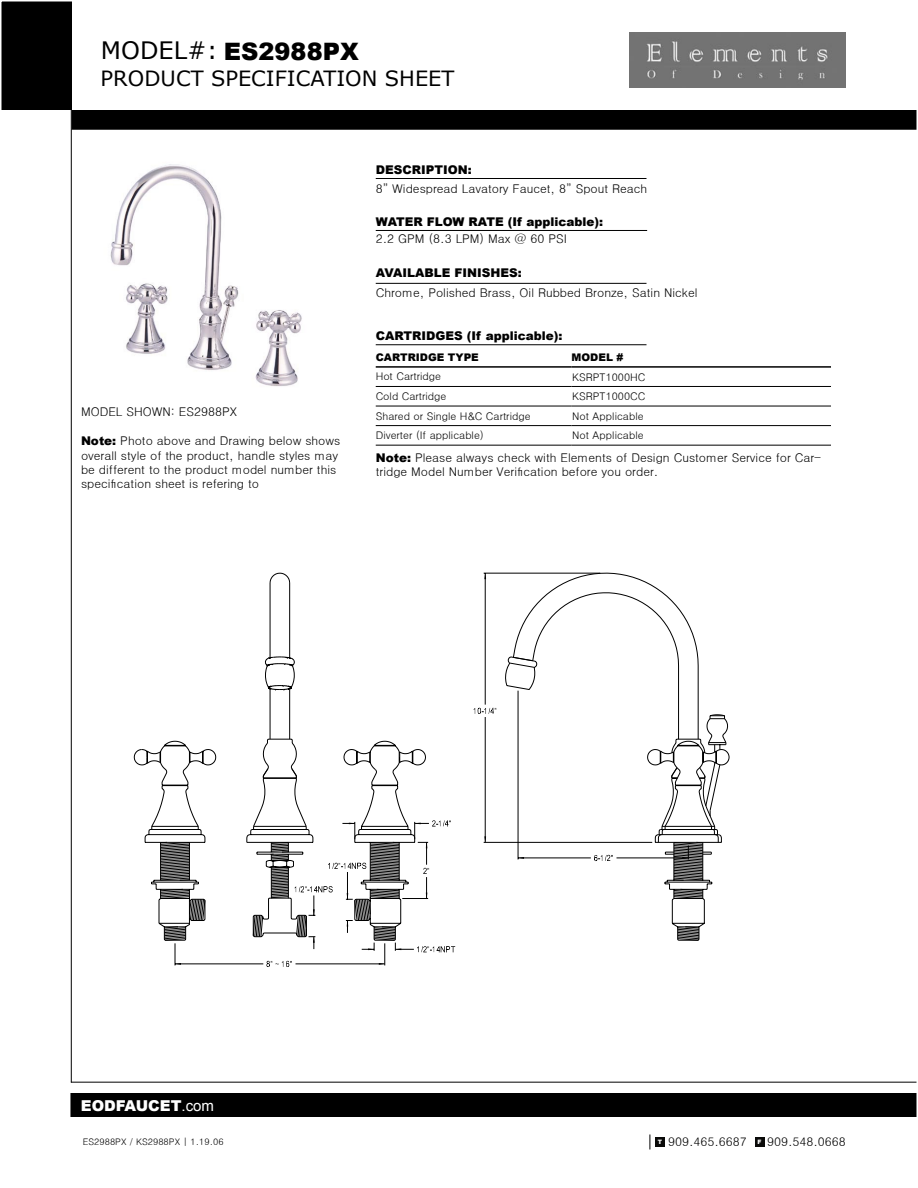
<style>
.page{position:relative;width:918px;height:1188px;background:#fff}
.page>*{position:absolute;margin:0;border:0;box-sizing:border-box;transform-origin:0 0}
.t1{font:900 24px "Arial";color:#000}
.t2{font:21px "Verdana";color:#000}
.t3{font:900 15px "Arial";color:#fff}
.t4{font:12px/14.4px "Dotum";color:#000}
.t5{font:900 12px "Arial";color:#000}
.t6{font:10.5px/19.5px "Dotum";color:#000}
.t7{font:900 10.5px "Arial";color:#000}
.t8{font:9px "Dotum";color:#000}
.t9{font:900 6px "Arial";color:#fff}
.s1{font-family:"Verdana";font-weight:400}
.s2{font-family:"Arial";font-weight:900}
.s3{font-weight:400}
</style>
<div class="page">
<svg style="left:650px;top:1134px;width:1px;height:15px"></svg>
<div style="left:655px;top:1137px;width:10px;height:9px;background:#0a0a09"></div>
<div style="left:755px;top:1137px;width:9px;height:9px;background:#0a0a09"></div>
<div style="left:0;top:0;width:72px;height:110px;background:#000"></div>
<hr style="left:71px;top:87px;width:1px;height:996px;background:#000">
<div style="left:71px;top:1094px;width:846px;height:22px;background:#000"></div>
<div style="left:70px;top:1093px;width:848px;height:24px;border:2px solid #000"></div>
<hr style="left:71px;top:1082px;width:847px;height:1px;background:#000">
<img style="left:630px;top:33px;width:216px;height:54px">
<div style="left:72px;top:111px;width:845px;height:18px;background:#000"></div>
<div style="left:72px;top:110px;width:846px;height:20px;border:2px solid #000"></div>
<hr style="left:376px;top:178px;width:270px;height:1px;background:#000">
<hr style="left:376px;top:230px;width:271px;height:1px;background:#000">
<hr style="left:376px;top:283px;width:270px;height:1px;background:#000">
<hr style="left:376px;top:344px;width:270px;height:1px;background:#000">
<hr style="left:376px;top:366px;width:196px;height:2px;background:#000">
<hr style="left:572px;top:366px;width:259px;height:2px;background:#000">
<hr style="left:376px;top:386px;width:196px;height:1px;background:#000">
<hr style="left:572px;top:386px;width:259px;height:1px;background:#000">
<hr style="left:376px;top:406px;width:196px;height:1px;background:#000">
<hr style="left:572px;top:406px;width:259px;height:1px;background:#000">
<hr style="left:376px;top:425px;width:196px;height:1px;background:#000">
<hr style="left:572px;top:425px;width:259px;height:1px;background:#000">
<hr style="left:376px;top:445px;width:196px;height:1px;background:#000">
<hr style="left:572px;top:445px;width:259px;height:1px;background:#000">
<svg style="left:505px;top:577px;width:223px;height:278px"></svg>
<svg style="left:513px;top:573px;width:120px;height:88px"></svg>
<svg style="left:172px;top:583px;width:123px;height:158px"></svg>
<svg style="left:473px;top:708px;width:23px;height:6px"></svg>
<hr style="left:484px;top:573px;width:116px;height:1px;background:#000">
<hr style="left:484px;top:842px;width:168px;height:1px;background:#000">
<hr style="left:485px;top:573px;width:1px;height:132px;background:#000">
<hr style="left:485px;top:717px;width:1px;height:125px;background:#000">
<svg style="left:134px;top:741px;width:321px;height:226px"></svg>
<svg style="left:594px;top:855px;width:19px;height:6px"></svg>
<hr style="left:518px;top:691px;width:1px;height:168px;background:#000">
<hr style="left:518px;top:858px;width:73px;height:1px;background:#000">
<hr style="left:617px;top:858px;width:71px;height:1px;background:#000">
<svg style="left:647px;top:741px;width:83px;height:200px"></svg>
<img style="left:110px;top:164px;width:192px;height:223px">
<svg style="left:917px;top:110px;width:1px;height:1007px"></svg>
<h1 class="t1" style="left:101px;top:34px;width:259px"><span class="s1">MODEL#:</span> ES2988PX</h1>
<h2 class="t2" style="left:101px;top:65px;width:355px">PRODUCT SPECIFICATION SHEET</h2>
<p class="t5" style="left:376px;top:161px;width:97px">DESCRIPTION:</p>
<p class="t4" style="left:376px;top:181px;width:273px">8” Widespread Lavatory Faucet, 8” Spout Reach</p>
<p class="t5" style="left:376px;top:213px;width:229px">WATER FLOW RATE (If applicable):</p>
<p class="t5" style="left:376px;top:264px;width:147px">AVAILABLE FINISHES:</p>
<p class="t4" style="left:376px;top:231px;width:193px">2.2 GPM (8.3 LPM) Max @ 60 PSI</p>
<p class="t4" style="left:81px;top:405px;width:158px">MODEL SHOWN: ES2988PX</p>
<p class="t4" style="left:81px;top:434px;width:261px"><span class="s2">Note:</span> Photo above and Drawing below shows overall style of the product, handle styles may be different to the product model number this specification sheet is refering to</p>
<p class="t4" style="left:376px;top:286px;width:323px">Chrome, Polished Brass, Oil Rubbed Bronze, Satin Nickel</p>
<p class="t5" style="left:376px;top:327px;width:188px">CARTRIDGES (If applicable):</p>
<p class="t7" style="left:376px;top:350px;width:105px">CARTRIDGE TYPE</p>
<p class="t7" style="left:572px;top:350px;width:53px">MODEL #</p>
<p class="t6" style="left:376px;top:367px;width:156px">Hot Cartridge<br>Cold Cartridge<br>Shared or Single H&amp;C Cartridge<br>Diverter (If applicable)</p>
<p class="t4" style="left:376px;top:450px;width:447px"><span class="s2">Note:</span> Please always check with Elements of Design Customer Service for Car&shy;tridge Model Number Verification before you order.</p>
<p class="t6" style="left:572px;top:367px;width:75px">KSRPT1000HC<br>KSRPT1000CC<br>Not Applicable<br>Not Applicable</p>
<p class="t3" style="left:81px;top:1095px;width:135px">EODFAUCET<span class="s3">.com</span></p>
<p class="t8" style="left:83px;top:1137px;width:142px">ES2988PX / KS2988PX | 1.19.06</p>
<p class="t4" style="left:658px;top:1134px;width:91px"><sup>T</sup> 909.465.6687</p>
<p class="t4" style="left:767px;top:1134px;width:80px">909.548.0668</p>
<p class="t9" style="left:758px;top:1137px;width:6px">F</p>
</div>
